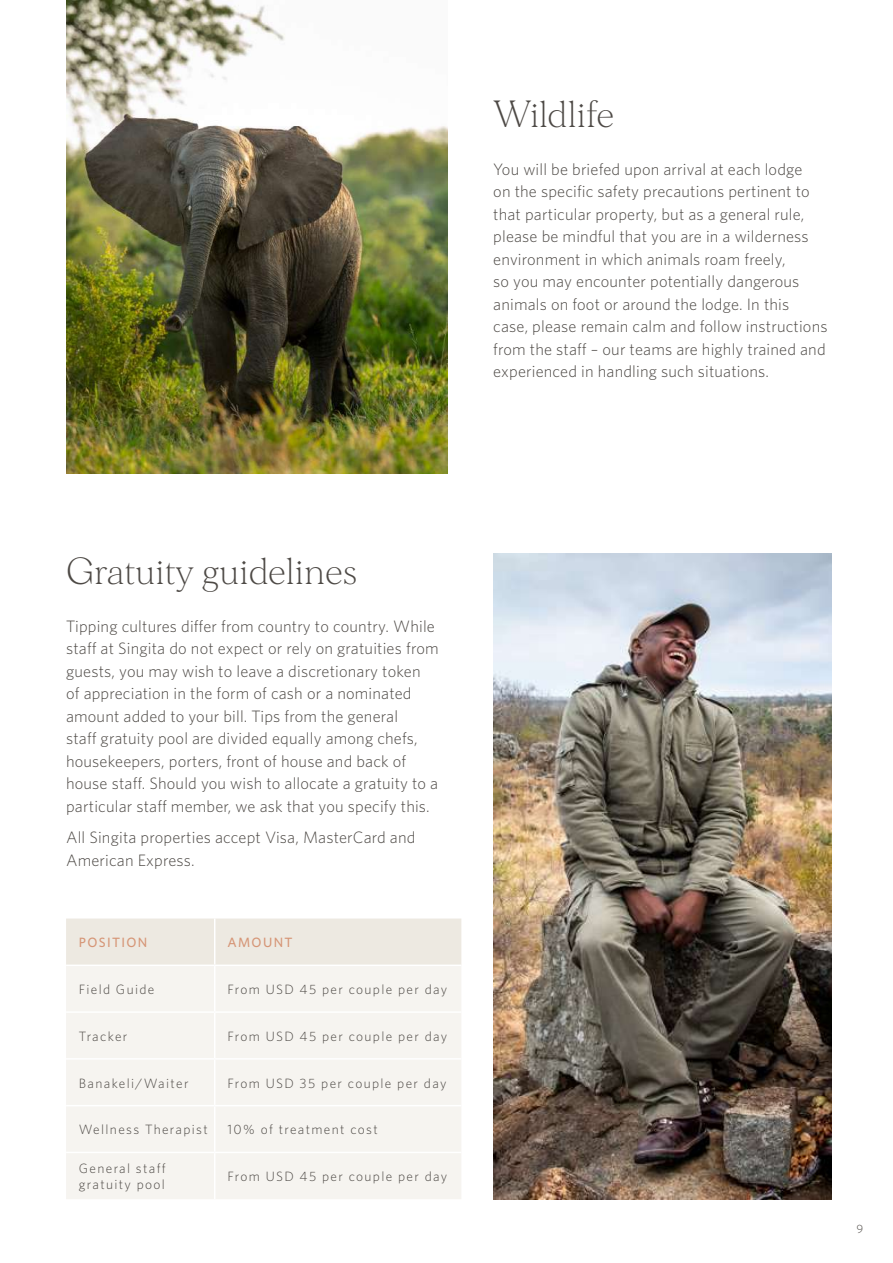
<style>
.page{position:relative;width:893px;height:1263px;background:#fff}
.page>*{position:absolute;margin:0;border:0;box-sizing:border-box;transform-origin:0 0}
.t1{font:200 36px "Morion";color:#4d4945}
.t2{font:300 16.5px/22.5px "Whitney";letter-spacing:.01em;color:#4d4945}
.t3{font:300 13.5px/16.5px "Whitney";letter-spacing:.1em;color:#4d4945}
.t4{font:500 13.5px "Whitney";letter-spacing:.1em;color:#d69677}
.t5{font:300 12px "Whitney";color:#4d4945}
</style>
<div class="page">
<img style="left:493px;top:553px;width:338px;height:646px">
<div style="left:66px;top:918px;width:395px;height:46px;background:#ede9e1"></div>
<div style="left:66px;top:966px;width:395px;height:233px;background:#f6f4f0"></div>
<hr style="left:214px;top:918px;width:1px;height:46px;background:#fff">
<hr style="left:214px;top:966px;width:1px;height:45px;background:#fff">
<hr style="left:66px;top:1011px;width:149px;height:2px;background:#fff">
<hr style="left:215px;top:1011px;width:246px;height:2px;background:#fff">
<hr style="left:214px;top:1013px;width:1px;height:45px;background:#fff">
<hr style="left:66px;top:1058px;width:149px;height:1px;background:#fff">
<hr style="left:215px;top:1058px;width:246px;height:1px;background:#fff">
<hr style="left:214px;top:1059px;width:1px;height:46px;background:#fff">
<hr style="left:214px;top:1106px;width:1px;height:46px;background:#fff">
<hr style="left:66px;top:1105px;width:149px;height:1px;background:#fff">
<hr style="left:215px;top:1105px;width:246px;height:1px;background:#fff">
<hr style="left:66px;top:1152px;width:149px;height:1px;background:#fff">
<hr style="left:215px;top:1152px;width:246px;height:1px;background:#fff">
<hr style="left:214px;top:1153px;width:1px;height:46px;background:#fff">
<img style="left:66px;top:0;width:382px;height:473px">
<h1 class="t1" style="left:493px;top:94px;width:123px">Wildlife</h1>
<p class="t2" style="left:493px;top:157px;width:336px">You will be briefed upon arrival at each lodge<br>on the specific safety precautions pertinent to that particular property, but as a general rule, please be mindful that you are in a wilderness environment in which animals roam freely,<br>so you may encounter potentially dangerous animals on foot or around the lodge. In this case, please remain calm and follow instructions from the staff – our teams are highly trained and experienced in handling such situations.</p>
<h1 class="t1" style="left:66px;top:551px;width:293px">Gratuity guidelines</h1>
<p class="t2" style="left:66px;top:614px;width:374px">Tipping cultures differ from country to country. While staff at Singita do not expect or rely on gratuities from guests, you may wish to leave a discretionary token<br>of appreciation in the form of cash or a nominated amount added to your bill. Tips from the general<br>staff gratuity pool are divided equally among chefs, housekeepers, porters, front of house and back of house staff. Should you wish to allocate a gratuity to a particular staff member, we ask that you specify this.</p>
<p class="t2" style="left:66px;top:826px;width:351px">All Singita properties accept Visa, MasterCard and<br>American Express.</p>
<p class="t4" style="left:79px;top:934px;width:70px">POSITION</p>
<p class="t4" style="left:227px;top:934px;width:67px">AMOUNT</p>
<p class="t3" style="left:79px;top:981px;width:77px">Field Guide</p>
<p class="t3" style="left:227px;top:981px;width:221px">From USD 45 per couple per day</p>
<p class="t3" style="left:79px;top:1027px;width:50px">Tracker</p>
<p class="t3" style="left:227px;top:1027px;width:221px">From USD 45 per couple per day</p>
<p class="t3" style="left:79px;top:1074px;width:111px">Banakeli/Waiter</p>
<p class="t3" style="left:227px;top:1074px;width:220px">From USD 35 per couple per day</p>
<p class="t3" style="left:79px;top:1121px;width:130px">Wellness Therapist</p>
<p class="t3" style="left:227px;top:1121px;width:152px">10% of treatment cost</p>
<p class="t3" style="left:79px;top:1159px;width:89px">General staff gratuity pool</p>
<p class="t3" style="left:227px;top:1168px;width:221px">From USD 45 per couple per day</p>
<p class="t5" style="left:856px;top:1221px;width:8px">9</p>
</div>
